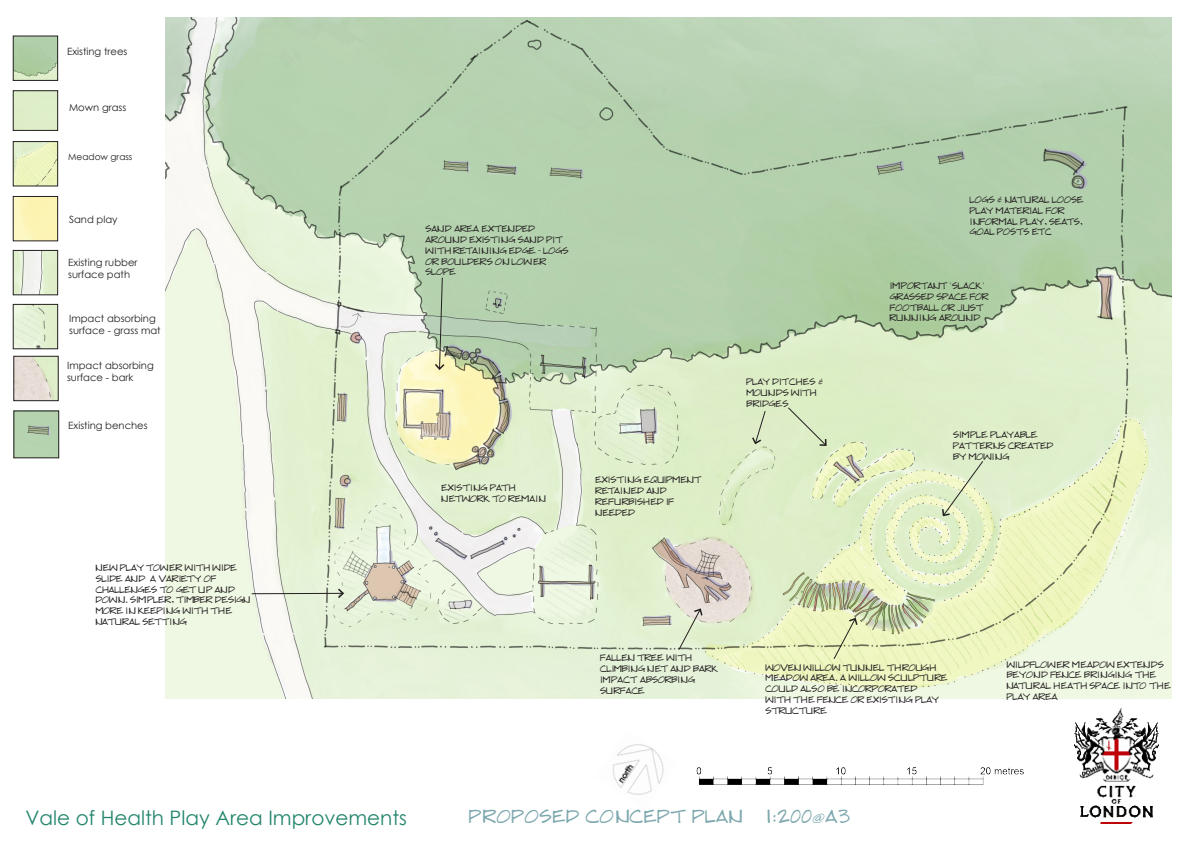
<style>
.page{position:relative;width:1191px;height:842px;background:#fff}
.page>*{position:absolute;margin:0;border:0;box-sizing:border-box;transform-origin:0 0}
.t1{font:20px "Century Gothic";color:#24866d}
.t2{font:18px "Draftsman";letter-spacing:.05em;color:#7da8ae}
.t3{font:10px/12px "Century Gothic";color:#231f20}
.t4{font:9px/10.8px "Draftsman";color:#231f20}
.t5{font:9px "Century Gothic";color:#231f20}
</style>
<div class="page">
<img style="left:1074px;top:708px;width:84px;height:115px">
<img style="left:165px;top:17px;width:1006px;height:681px">
<svg style="left:941px;top:460px;width:43px;height:57px;background:#dde9c3"></svg>
<svg style="left:787px;top:406px;width:40px;height:41px;background:#d4e4be"></svg>
<svg style="left:433px;top:277px;width:13px;height:94px"></svg>
<svg style="left:832px;top:617px;width:26px;height:43px"></svg>
<img style="left:696px;top:767px;width:328px;height:18px">
<img style="left:612px;top:744px;width:52px;height:51px">
<svg style="left:750px;top:410px;width:16px;height:35px"></svg>
<svg style="left:677px;top:607px;width:26px;height:44px"></svg>
<img style="left:15px;top:358px;width:42px;height:41px">
<div style="left:13px;top:356px;width:46px;height:45px;border:1px solid #231f20"></div>
<img style="left:15px;top:306px;width:41px;height:41px">
<div style="left:13px;top:304px;width:45px;height:45px;border:1px solid #231f20"></div>
<div style="left:13px;top:90px;width:45px;height:41px;border:1px solid #231f20"></div>
<img style="left:15px;top:143px;width:41px;height:41px">
<div style="left:13px;top:141px;width:45px;height:45px;border:1px solid #231f20"></div>
<img style="left:15px;top:252px;width:41px;height:41px">
<div style="left:13px;top:250px;width:45px;height:45px;border:1px solid #231f20"></div>
<div style="left:13px;top:196px;width:45px;height:45px;border:1px solid #231f20"></div>
<img style="left:15px;top:38px;width:41px;height:41px">
<div style="left:13px;top:36px;width:45px;height:45px;border:1px solid #231f20"></div>
<svg style="left:251px;top:587px;width:94px;height:13px"></svg>
<img style="left:15px;top:412px;width:42px;height:44px">
<p class="t3" style="left:67px;top:45px;width:62px">Existing trees</p>
<p class="t3" style="left:69px;top:102px;width:59px">Mown grass</p>
<p class="t5" style="left:68px;top:151px;width:66px">Meadow grass</p>
<p class="t3" style="left:69px;top:214px;width:50px">Sand play</p>
<p class="t3" style="left:68px;top:256px;width:71px">Existing rubber surface path</p>
<p class="t3" style="left:69px;top:312px;width:93px">Impact absorbing surface - grass mat</p>
<p class="t3" style="left:67px;top:359px;width:88px">Impact absorbing surface - bark</p>
<p class="t3" style="left:68px;top:419px;width:81px">Existing benches</p>
<p class="t4" style="left:96px;top:562px;width:156px">NEW PLAY TOW ER WITH WIDE<br>SLIDE AND A VARIETY OF<br>CHALLENGES TO GET U P AND<br>DOW N. SIMPLER, TIMBER DESIGN<br>MORE IN KEEPING WITH THE<br>NATURAL SETTING</p>
<p class="t4" style="left:425px;top:224px;width:144px">SAND AREA EXTENDED<br>AROUND EXISTING SAND PIT<br>WITH RETAINING EDGE - LOGS<br>OR BOU LDERS ON LOW ER<br>SLOPE</p>
<p class="t4" style="left:441px;top:482px;width:105px">EXISTING PATH<br>NETWORK TO REMAIN</p>
<p class="t4" style="left:595px;top:475px;width:107px">EXISTING EQUIPMENT<br>RETAINED AND<br>REFURBISHED IF<br>NEEDED</p>
<p class="t4" style="left:746px;top:376px;width:79px">PLAY DITCHES &amp;<br>MOUNDS WITH<br>BRIDGES</p>
<p class="t4" style="left:969px;top:194px;width:115px">LOGS &amp; NATURAL LOOSE<br>PLAY MATERIAL FOR<br>INFORMAL PLAY, SEATS,<br>GOAL POSTS ETC</p>
<p class="t4" style="left:890px;top:280px;width:100px">IMPORTANT ‘SLACK’<br>GRASSED SPACE FOR<br>FOOTBALL OR J UST<br>RUNNING AROUND</p>
<p class="t4" style="left:953px;top:430px;width:102px">SIMPLE PLAYABLE<br>PATTERNS CREATED<br>BY MOWING</p>
<p class="t4" style="left:600px;top:653px;width:119px">FALLEN TREE WITH<br>CLIMBING NET AND BARK<br>IMPACT ABSORBING<br>SURFACE</p>
<p class="t4" style="left:1006px;top:659px;width:165px">WILDFLOW ER MEADOW EXTENDS<br>BEYOND FENCE BRINGING THE<br>NATURAL HEATH SPACE INTO THE<br>PLAY AREA</p>
<p class="t4" style="left:765px;top:662px;width:184px">WOVEN WILLOW TUNNEL TH ROUGH<br>MEADOW AREA. A WILLOW SCU LPTURE<br>COU LD ALSO BE INCORPORATED<br>WITH THE FENCE OR EXISTING PLAY<br>STRUCTURE</p>
<h1 class="t1" style="left:26px;top:804px;width:383px">Vale of Health Play Area Improvements</h1>
<p class="t2" style="left:469px;top:806px;width:275px">PROPOSED CONCEPT PLAN</p>
<p class="t2" style="left:766px;top:806px;width:84px">1:200@A3</p>
</div>
